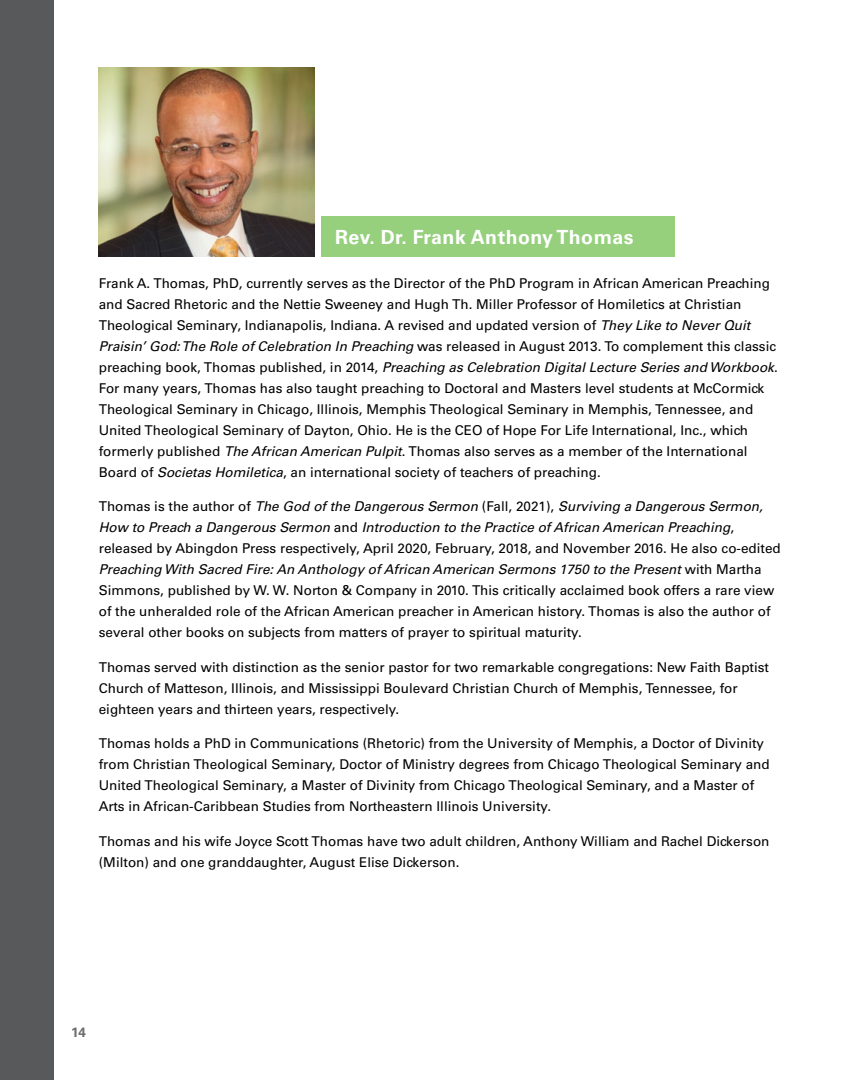
<style>
.page{position:relative;width:864px;height:1080px;background:#fff}
.page>*{position:absolute;margin:0;border:0;box-sizing:border-box;transform-origin:0 0}
.t1{font:700 19.5px "Univers LT Pro 65";letter-spacing:.025em;color:#fff}
.PARAGRAPH_SPACING{font:13.5px/21px "Univers LT Pro 55 Roman";color:#000}
.t2{font:700 13.5px "Univers LT Pro 65";color:#6d6e71}
.s1{font-family:"Univers LT Pro 55";font-style:italic}
</style>
<div class="page">
<div style="left:0;top:0;width:54px;height:1080px;background:#58595b"></div>
<img style="left:99px;top:68px;width:216px;height:188px">
<div style="left:321px;top:216px;width:354px;height:40px;background:#96d07d"></div>
<p class="t1" style="left:335px;top:223px;width:300px">Rev. Dr. Frank Anthony Thomas</p>
<p class="PARAGRAPH_SPACING" style="left:99px;top:272px;width:680px">Frank A. Thomas, PhD, currently serves as the Director of the PhD Program in African American Preaching and Sacred Rhetoric and the Nettie Sweeney and Hugh Th. Miller Professor of Homiletics at Christian Theological Seminary, Indianapolis, Indiana. A revised and updated version of <span class="s1">They Like to Never Quit Praisin’ God: The Role of Celebration In Preaching</span> was released in August 2013. To complement this classic preaching book, Thomas published, in 2014, <span class="s1">Preaching as Celebration Digital Lecture Series and Workbook</span>.<br>For many years, Thomas has also taught preaching to Doctoral and Masters level students at McCormick Theological Seminary in Chicago, Illinois, Memphis Theological Seminary in Memphis, Tennessee, and United Theological Seminary of Dayton, Ohio. He is the CEO of Hope For Life International, Inc., which formerly published <span class="s1">The African American Pulpit</span>. Thomas also serves as a member of the International Board of <span class="s1">Societas Homiletica</span>, an international society of teachers of preaching.</p>
<p class="PARAGRAPH_SPACING" style="left:99px;top:495px;width:684px">Thomas is the author of <span class="s1">The God of the Dangerous Sermon</span> (Fall, 2021), <span class="s1">Surviving a Dangerous Sermon, How to Preach a Dangerous Sermon</span> and <span class="s1">Introduction to the Practice of African American Preaching</span>, released by Abingdon Press respectively, April 2020, February, 2018, and November 2016. He also co-edited <span class="s1">Preaching With Sacred Fire: An Anthology of African American Sermons 1750 to the Present</span> with Martha Simmons, published by W. W. Norton &amp; Company in 2010. This critically acclaimed book offers a rare view of the unheralded role of the African American preacher in American history. Thomas is also the author of several other books on subjects from matters of prayer to spiritual maturity.</p>
<p class="PARAGRAPH_SPACING" style="left:99px;top:656px;width:672px">Thomas served with distinction as the senior pastor for two remarkable congregations: New Faith Baptist<br>Church of Matteson, Illinois, and Mississippi Boulevard Christian Church of Memphis, Tennessee, for eighteen years and thirteen years, respectively.</p>
<p class="PARAGRAPH_SPACING" style="left:99px;top:732px;width:672px">Thomas holds a PhD in Communications (Rhetoric) from the University of Memphis, a Doctor of Divinity from Christian Theological Seminary, Doctor of Ministry degrees from Chicago Theological Seminary and United Theological Seminary, a Master of Divinity from Chicago Theological Seminary, and a Master of Arts in African-Caribbean Studies from Northeastern Illinois University.</p>
<p class="PARAGRAPH_SPACING" style="left:99px;top:830px;width:672px">Thomas and his wife Joyce Scott Thomas have two adult children, Anthony William and Rachel Dickerson (Milton) and one granddaughter, August Elise Dickerson.</p>
<p class="t2" style="left:71px;top:1023px;width:17px">14</p>
</div>
